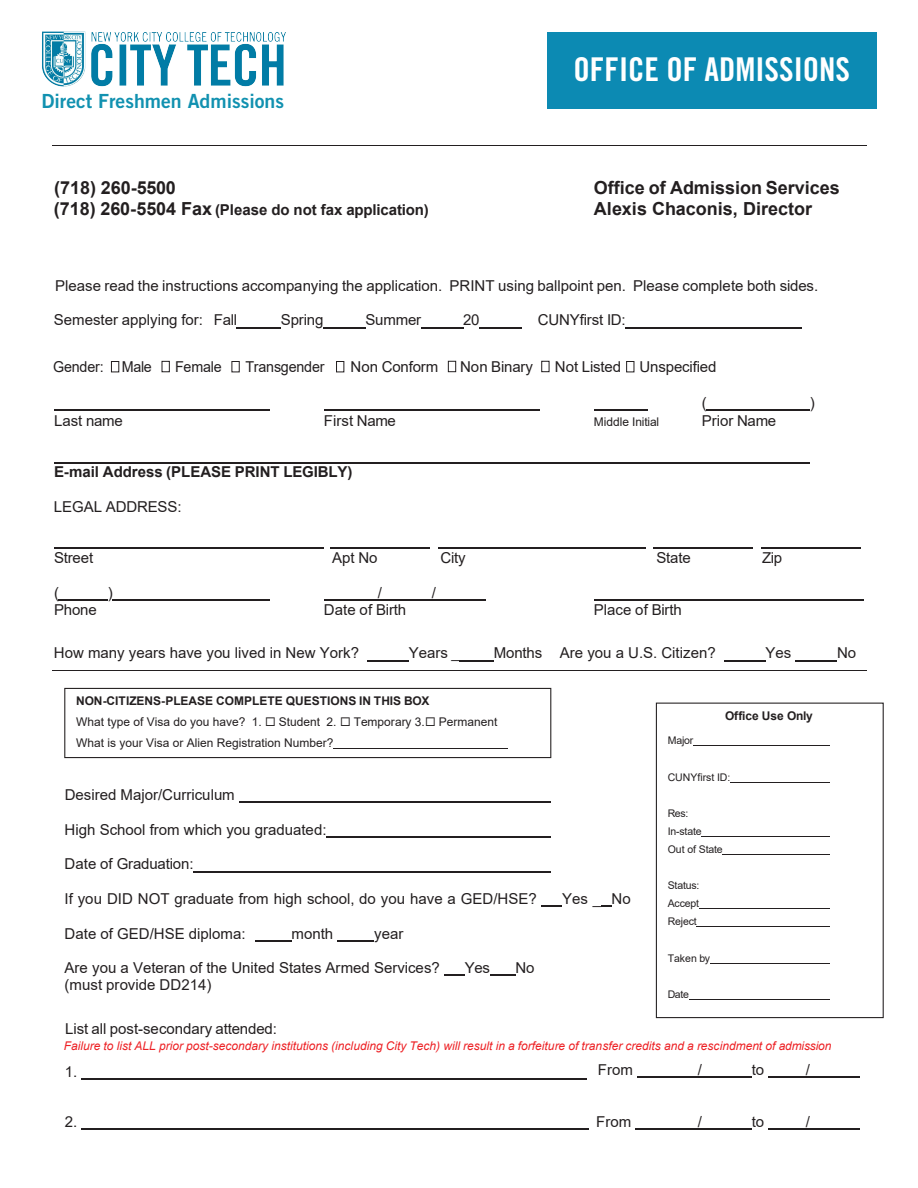
<style>
.page{position:relative;width:918px;height:1188px;background:#fff}
.page>*{position:absolute;margin:0;border:0;box-sizing:border-box;transform-origin:0 0}
.t1{font:32.85px "Trade Gothic LT Std Bd Cn 20";color:#fff}
.t2{font:19.5px "Trade Gothic LT Std Bd 2";color:#1191b0}
.t3{font:700 18px "Arial";color:#231f20}
.t4{font:15px/17.2px "Arial";color:#231f20}
.t5{font:700 15px "Arial";letter-spacing:-.005em;color:#231f20}
.t6{font:15px "Arial";color:#231f20;scale:.95 1}
.t7{font:italic 12px "Arial";color:#ed2024}
.t8{font:12px/20.7px "Arial";color:#231f20}
.t9{font:700 12px "Arial";color:#231f20}
.t10{font:10.5px/18.3px "Arial";letter-spacing:-.015em;color:#231f20}
.s1{font-size:18px}
</style>
<div class="page">
<hr style="left:689px;top:999px;width:141px;height:1px;background:#231f20">
<hr style="left:710px;top:963px;width:120px;height:1px;background:#231f20">
<hr style="left:697px;top:927px;width:133px;height:1px;background:#231f20">
<hr style="left:699px;top:908px;width:131px;height:1px;background:#231f20">
<hr style="left:723px;top:854px;width:107px;height:1px;background:#231f20">
<hr style="left:702px;top:836px;width:128px;height:1px;background:#231f20">
<hr style="left:730px;top:782px;width:100px;height:1px;background:#231f20">
<hr style="left:693px;top:745px;width:137px;height:1px;background:#231f20">
<div style="left:656px;top:703px;width:228px;height:315px;border:1px solid #231f20"></div>
<hr style="left:594px;top:410px;width:54px;height:1px;background:#231f20">
<hr style="left:324px;top:410px;width:216px;height:1px;background:#231f20">
<hr style="left:54px;top:410px;width:216px;height:1px;background:#231f20">
<hr style="left:54px;top:462px;width:756px;height:1px;background:#231f20">
<hr style="left:54px;top:548px;width:270px;height:1px;background:#231f20">
<hr style="left:331px;top:548px;width:99px;height:1px;background:#231f20">
<hr style="left:438px;top:548px;width:208px;height:1px;background:#231f20">
<hr style="left:653px;top:548px;width:100px;height:1px;background:#231f20">
<hr style="left:761px;top:548px;width:100px;height:1px;background:#231f20">
<hr style="left:768px;top:1128px;width:92px;height:2px;background:#231f20">
<hr style="left:635px;top:1128px;width:117px;height:2px;background:#231f20">
<hr style="left:81px;top:1128px;width:508px;height:2px;background:#231f20">
<hr style="left:768px;top:1076px;width:92px;height:2px;background:#231f20">
<hr style="left:637px;top:1076px;width:115px;height:2px;background:#231f20">
<hr style="left:81px;top:1079px;width:506px;height:1px;background:#231f20">
<svg style="left:490px;top:975px;width:26px;height:1px"></svg>
<svg style="left:444px;top:975px;width:21px;height:1px"></svg>
<hr style="left:338px;top:940px;width:36px;height:1px;background:#221e1f">
<hr style="left:255px;top:940px;width:37px;height:1px;background:#221e1f">
<svg style="left:542px;top:906px;width:20px;height:1px"></svg>
<hr style="left:193px;top:871px;width:358px;height:1px;background:#231f20">
<hr style="left:326px;top:836px;width:225px;height:2px;background:#231f20">
<hr style="left:239px;top:802px;width:312px;height:1px;background:#231f20">
<hr style="left:796px;top:660px;width:41px;height:1px;background:#221e1f">
<hr style="left:724px;top:660px;width:42px;height:1px;background:#221e1f">
<hr style="left:459px;top:660px;width:35px;height:1px;background:#221e1f">
<hr style="left:367px;top:660px;width:42px;height:1px;background:#221e1f">
<hr style="left:594px;top:599px;width:270px;height:2px;background:#231f20">
<hr style="left:324px;top:599px;width:162px;height:2px;background:#231f20">
<hr style="left:112px;top:599px;width:158px;height:2px;background:#231f20">
<hr style="left:625px;top:327px;width:177px;height:1px;background:#221e1f">
<hr style="left:479px;top:327px;width:42px;height:1px;background:#221e1f">
<hr style="left:421px;top:327px;width:42px;height:1px;background:#221e1f">
<hr style="left:323px;top:327px;width:42px;height:1px;background:#221e1f">
<div style="left:64px;top:688px;width:487px;height:70px;border:1px solid #231f20"></div>
<hr style="left:52px;top:670px;width:814px;height:1px;background:#231f20">
<hr style="left:52px;top:145px;width:814px;height:1px;background:#231f20">
<img style="left:42px;top:31px;width:244px;height:56px">
<hr style="left:237px;top:327px;width:44px;height:1px;background:#221e1f">
<hr style="left:706px;top:410px;width:104px;height:1px;background:#231f20">
<svg style="left:111px;top:361px;width:524px;height:12px"></svg>
<hr style="left:58px;top:599px;width:50px;height:2px;background:#231f20">
<div style="left:547px;top:32px;width:329px;height:77px;background:#0c8ab3"></div>
<hr style="left:334px;top:748px;width:174px;height:1px;background:#231f20">
<p class="t2" style="left:41px;top:89px;width:244px">Direct Freshmen Admissions</p>
<p class="t1" style="left:574px;top:49px;width:278px">OFFICE OF ADMISSIONS</p>
<p class="t3" style="left:54px;top:175px;width:123px">(718) 260-5500</p>
<p class="t3" style="left:594px;top:175px;width:248px">Office of Admission Services</p>
<p class="t5" style="left:54px;top:199px;width:376px"><span class="s1">(718) 260-5504 Fax</span> (Please do not fax application)</p>
<p class="t3" style="left:594px;top:196px;width:220px">Alexis Chaconis, Director</p>
<p class="t4" style="left:55px;top:277px;width:765px">Please read the instructions accompanying the application. PRINT using ballpoint pen. Please complete both sides.</p>
<p class="t4" style="left:54px;top:311px;width:151px">Semester applying for:</p>
<p class="t4" style="left:214px;top:311px;width:25px">Fall</p>
<p class="t4" style="left:281px;top:311px;width:44px">Spring</p>
<p class="t4" style="left:365px;top:311px;width:57px">Summer</p>
<p class="t4" style="left:463px;top:311px;width:18px">20</p>
<p class="t4" style="left:538px;top:311px;width:89px">CUNYfirst ID:</p>
<p class="t6" style="left:53px;top:356px;width:55px">Gender:</p>
<p class="t6" style="left:122px;top:356px;width:33px">Male</p>
<p class="t6" style="left:175px;top:356px;width:51px">Female</p>
<p class="t6" style="left:245px;top:356px;width:85px">Transgender</p>
<p class="t4" style="left:350px;top:358px;width:89px">Non Conform</p>
<p class="t4" style="left:460px;top:358px;width:74px">Non Binary</p>
<p class="t4" style="left:555px;top:358px;width:163px">Not Listed Unspecified</p>
<p class="t4" style="left:54px;top:412px;width:70px">Last name</p>
<p class="t4" style="left:324px;top:412px;width:73px">First Name</p>
<p class="t8" style="left:594px;top:411px;width:67px">Middle Initial</p>
<p class="t4" style="left:702px;top:394px;width:76px">(<br>Prior Name</p>
<p class="t4" style="left:810px;top:394px;width:7px">)</p>
<p class="t5" style="left:54px;top:461px;width:300px">E-mail Address (PLEASE PRINT LEGIBLY)</p>
<p class="t4" style="left:54px;top:498px;width:129px">LEGAL ADDRESS:</p>
<p class="t4" style="left:54px;top:549px;width:41px">Street</p>
<p class="t4" style="left:54px;top:584px;width:44px">(<br>Phone</p>
<p class="t4" style="left:108px;top:584px;width:7px">)</p>
<p class="t4" style="left:332px;top:549px;width:47px">Apt No</p>
<p class="t4" style="left:324px;top:584px;width:84px;text-indent:54px">/<br>Date of Birth</p>
<p class="t4" style="left:441px;top:549px;width:26px">City</p>
<p class="t4" style="left:432px;top:584px;width:6px">/</p>
<p class="t4" style="left:656px;top:549px;width:36px">State</p>
<p class="t4" style="left:594px;top:601px;width:89px">Place of Birth</p>
<p class="t4" style="left:762px;top:549px;width:22px">Zip</p>
<p class="t4" style="left:54px;top:644px;width:307px">How many years have you lived in New York?</p>
<p class="t4" style="left:409px;top:644px;width:53px">Years _</p>
<p class="t4" style="left:494px;top:644px;width:50px">Months</p>
<p class="t4" style="left:560px;top:644px;width:157px">Are you a U.S. Citizen?</p>
<p class="t4" style="left:766px;top:644px;width:27px">Yes</p>
<p class="t4" style="left:837px;top:644px;width:20px">No</p>
<p class="t9" style="left:76px;top:692px;width:355px">NON-CITIZENS-PLEASE COMPLETE QUESTIONS IN THIS BOX</p>
<p class="t8" style="left:76px;top:711px;width:423px">What type of Visa do you have? 1. ◻ Student 2. ◻ Temporary 3.◻ Permanent<br>What is your Visa or Alien Registration Number?</p>
<p class="t9" style="left:725px;top:707px;width:89px">Office Use Only</p>
<p class="t10" style="left:668px;top:731px;width:27px">Major</p>
<p class="t10" style="left:668px;top:768px;width:64px">CUNYfirst ID:</p>
<p class="t10" style="left:668px;top:804px;width:36px">Res:<br>In-state</p>
<p class="t10" style="left:668px;top:840px;width:57px">Out of State</p>
<p class="t10" style="left:668px;top:876px;width:33px">Status:</p>
<p class="t4" style="left:65px;top:786px;width:172px">Desired Major/Curriculum</p>
<p class="t4" style="left:65px;top:821px;width:263px">High School from which you graduated:</p>
<p class="t4" style="left:65px;top:855px;width:130px">Date of Graduation:</p>
<p class="t4" style="left:65px;top:890px;width:474px">If you DID NOT graduate from high school, do you have a GED/HSE?</p>
<p class="t4" style="left:562px;top:890px;width:41px">Yes _</p>
<p class="t4" style="left:611px;top:890px;width:21px">No</p>
<p class="t4" style="left:65px;top:925px;width:183px">Date of GED/HSE diploma:</p>
<p class="t4" style="left:292px;top:925px;width:43px">month</p>
<p class="t4" style="left:374px;top:925px;width:31px">year</p>
<p class="t4" style="left:65px;top:959px;width:377px">Are you a Veteran of the United States Armed Services?</p>
<p class="t4" style="left:465px;top:959px;width:27px">Yes</p>
<p class="t4" style="left:516px;top:959px;width:20px">No</p>
<p class="t4" style="left:65px;top:976px;width:148px">(must provide DD214)</p>
<p class="t10" style="left:668px;top:894px;width:33px">Accept</p>
<p class="t10" style="left:668px;top:913px;width:31px">Reject</p>
<p class="t10" style="left:668px;top:949px;width:44px">Taken by</p>
<p class="t10" style="left:668px;top:985px;width:23px">Date</p>
<p class="t4" style="left:65px;top:1020px;width:213px">List all post-secondary attended:</p>
<p class="t7" style="left:64px;top:1038px;width:769px">Failure to list ALL prior post-secondary institutions (including City Tech) will result in a forfeiture of transfer credits and a rescindment of admission</p>
<p class="t4" style="left:65px;top:1063px;width:14px">1.</p>
<p class="t4" style="left:598px;top:1061px;width:37px">From</p>
<p class="t4" style="left:698px;top:1061px;width:6px">/</p>
<p class="t4" style="left:752px;top:1061px;width:14px">to</p>
<p class="t4" style="left:806px;top:1061px;width:6px">/</p>
<p class="t4" style="left:65px;top:1113px;width:14px">2.</p>
<p class="t4" style="left:596px;top:1113px;width:37px">From</p>
<p class="t4" style="left:698px;top:1113px;width:6px">/</p>
<p class="t4" style="left:752px;top:1113px;width:14px">to</p>
<p class="t4" style="left:806px;top:1113px;width:6px">/</p>
</div>
